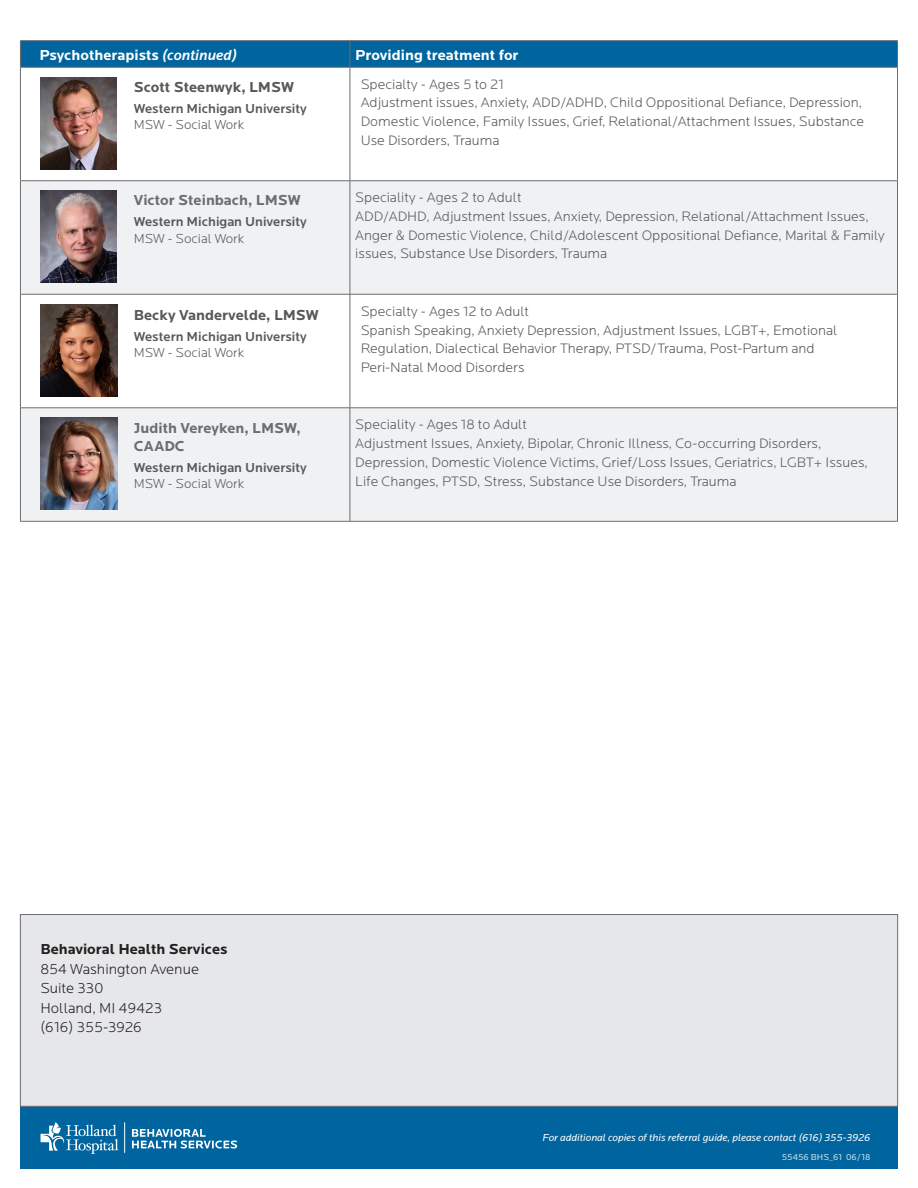
<style>
.page{position:relative;width:918px;height:1188px;background:#fff}
.page>*{position:absolute;margin:0;border:0;box-sizing:border-box;transform-origin:0 0}
.t1{font:300 15px/19.5px "Locator";color:#231f20}
.name{font:700 15px "Locator";color:#fff}
.name-2{font:700 15px/18px "Locator";color:#6c6d70}
.name-3{font:700 15px "Locator";color:#57585a}
.text{font:300 14.25px/18.8px "Locator";color:#57585a}
.education{font:500 13.5px/16.5px "Locator";color:#57585a}
.t2{font:italic 10.5px "Locator";color:#fff}
.t3{font:9px "Locator";color:#fff}
.s1{font-weight:500;font-style:italic}
.s2{font-weight:300}
.s3{font-weight:700}
</style>
<div class="page">
<svg style="left:21px;top:181px;width:876px;height:340px;fill:#f0f1f2"></svg>
<hr style="left:897px;top:67px;width:1px;height:114px;background:#6c6d70">
<hr style="left:897px;top:181px;width:1px;height:113px;background:#6c6d70">
<hr style="left:897px;top:294px;width:1px;height:114px;background:#6c6d70">
<hr style="left:897px;top:408px;width:1px;height:113px;background:#6c6d70">
<hr style="left:20px;top:408px;width:330px;height:1px;background:#6c6d70">
<hr style="left:350px;top:408px;width:548px;height:1px;background:#6c6d70">
<hr style="left:350px;top:67px;width:1px;height:114px;background:#6c6d70">
<hr style="left:350px;top:294px;width:1px;height:114px;background:#6c6d70">
<hr style="left:20px;top:40px;width:330px;height:1px;background:#6c6d70">
<svg style="left:20px;top:41px;width:878px;height:26px;background:#02649c"></svg>
<hr style="left:350px;top:40px;width:548px;height:1px;background:#6c6d70">
<hr style="left:20px;top:180px;width:330px;height:1px;background:#6c6d70">
<hr style="left:20px;top:181px;width:1px;height:113px;background:#6c6d70">
<hr style="left:350px;top:180px;width:548px;height:1px;background:#6c6d70">
<hr style="left:350px;top:181px;width:1px;height:113px;background:#6c6d70">
<hr style="left:350px;top:408px;width:1px;height:113px;background:#6c6d70">
<hr style="left:20px;top:67px;width:330px;height:1px;background:#6c6d70">
<hr style="left:20px;top:67px;width:1px;height:114px;background:#6c6d70">
<hr style="left:350px;top:67px;width:548px;height:1px;background:#6c6d70">
<hr style="left:20px;top:408px;width:1px;height:113px;background:#6c6d70">
<hr style="left:20px;top:294px;width:330px;height:1px;background:#6c6d70">
<hr style="left:350px;top:294px;width:548px;height:1px;background:#6c6d70">
<hr style="left:20px;top:521px;width:330px;height:1px;background:#6c6d70">
<hr style="left:350px;top:521px;width:548px;height:1px;background:#6c6d70">
<hr style="left:20px;top:294px;width:1px;height:114px;background:#6c6d70">
<img style="left:40px;top:418px;width:77px;height:91px">
<img style="left:40px;top:304px;width:77px;height:92px">
<img style="left:40px;top:78px;width:77px;height:92px">
<img style="left:40px;top:191px;width:77px;height:92px">
<div style="left:20px;top:1106px;width:878px;height:63px;background:#00649e"></div>
<svg style="left:132px;top:1129px;width:105px;height:20px"></svg>
<svg style="left:41px;top:1122px;width:77px;height:32px"></svg>
<hr style="left:124px;top:1122px;width:1px;height:31px;background:#fff">
<div style="left:20px;top:914px;width:878px;height:192px;background:#e6e7e9;border:1px solid #6c6d70"></div>
<p class="name" style="left:39px;top:46px;width:199px">Psychotherapists <span class="s1">(continued)</span></p>
<p class="name" style="left:355px;top:46px;width:165px">Providing treatment for</p>
<p class="name-3" style="left:134px;top:78px;width:162px">Scott Steenwyk, LMSW</p>
<p class="education" style="left:134px;top:101px;width:175px">Western Michigan University<br><span class="s2">MSW - Social Work</span></p>
<p class="text" style="left:361px;top:75px;width:505px">Specialty - Ages 5 to 21<br>Adjustment issues, Anxiety, ADD/ADHD, Child Oppositional Defiance, Depression, Domestic Violence, Family Issues, Grief, Relational/Attachment Issues, Substance Use Disorders, Trauma</p>
<p class="name-2" style="left:134px;top:192px;width:168px">Victor Steinbach, LMSW</p>
<p class="education" style="left:134px;top:214px;width:175px">Western Michigan University<br><span class="s2">MSW - Social Work</span></p>
<p class="name-3" style="left:134px;top:306px;width:187px">Becky Vandervelde, LMSW</p>
<p class="education" style="left:134px;top:328px;width:175px">Western Michigan University<br><span class="s2">MSW - Social Work</span></p>
<p class="name-2" style="left:134px;top:419px;width:169px">Judith Vereyken, LMSW,<br>CAADC</p>
<p class="education" style="left:134px;top:459px;width:175px">Western Michigan University<br><span class="s2">MSW - Social Work</span></p>
<p class="text" style="left:355px;top:189px;width:531px">Speciality - Ages 2 to Adult<br>ADD/ADHD, Adjustment Issues, Anxiety, Depression, Relational/Attachment Issues, Anger &amp; Domestic Violence, Child/Adolescent Oppositional Defiance, Marital &amp; Family issues, Substance Use Disorders, Trauma</p>
<p class="text" style="left:361px;top:302px;width:478px">Specialty - Ages 12 to Adult<br>Spanish Speaking, Anxiety Depression, Adjustment Issues, LGBT+, Emotional Regulation, Dialectical Behavior Therapy, PTSD/Trauma, Post-Partum and Peri-Natal Mood Disorders</p>
<p class="text" style="left:355px;top:416px;width:514px">Speciality - Ages 18 to Adult<br>Adjustment Issues, Anxiety, Bipolar, Chronic Illness, Co-occurring Disorders, Depression, Domestic Violence Victims, Grief/Loss Issues, Geriatrics, LGBT+ Issues, Life Changes, PTSD, Stress, Substance Use Disorders, Trauma</p>
<p class="t1" style="left:40px;top:940px;width:189px"><span class="s3">Behavioral Health Services<br></span>854 Washington Avenue<br>Suite 330<br>Holland, MI 49423<br>(616) 355-3926</p>
<p class="t2" style="left:543px;top:1132px;width:329px">For additional copies of this referral guide, please contact (616) 355-3926</p>
<p class="t3" style="left:782px;top:1152px;width:90px">55456 BHS_61 06/18</p>
</div>
